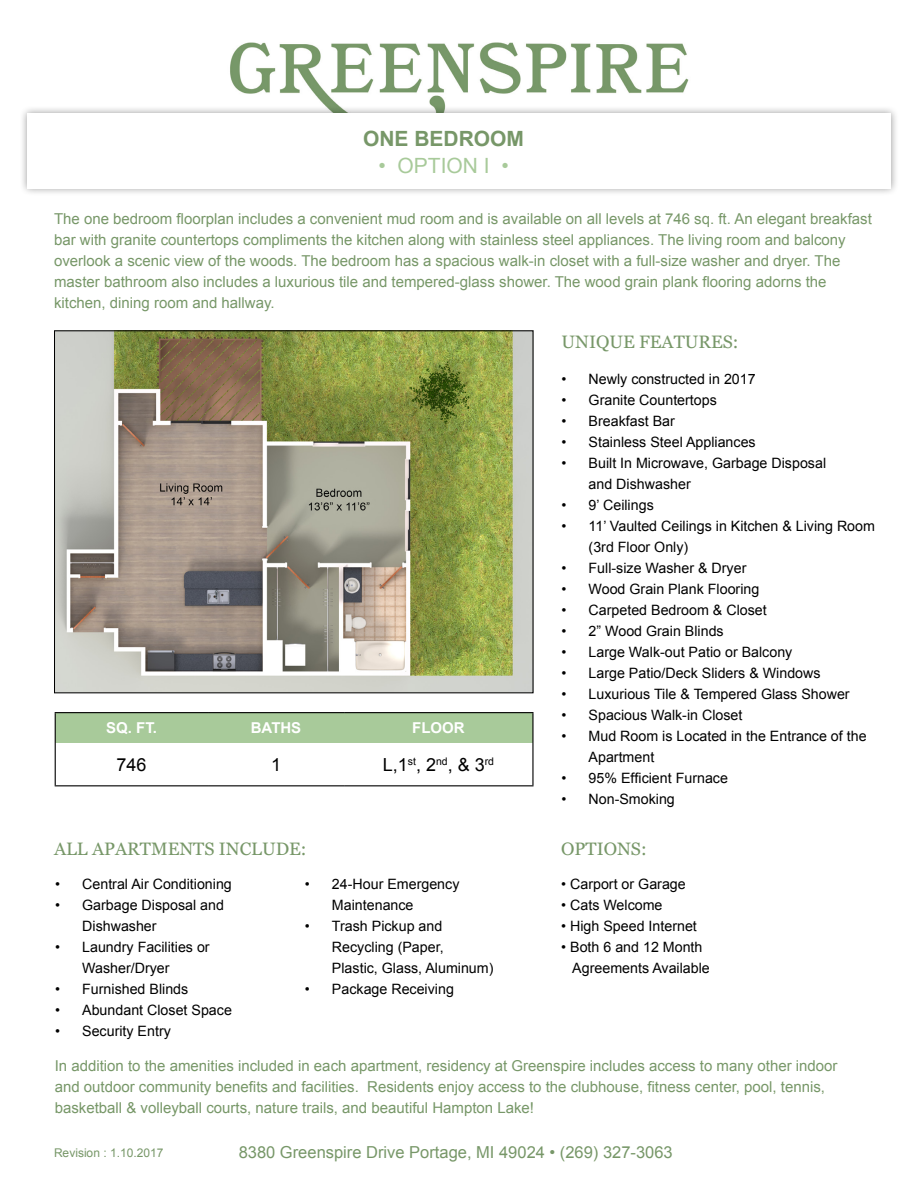
<style>
.page{position:relative;width:918px;height:1188px;background:#fff}
.page>*{position:absolute;margin:0;border:0;box-sizing:border-box;transform-origin:0 0}
.t1{font:700 21px "Arial";color:#779768}
.t2{font:21px "Arial";color:#a8ca9a}
.t3{font:18px "Georgia";color:#779768}
.t4{font:18px "Arial";color:#000}
.t5{font:16.5px "Arial";color:#779768}
.t6{font:15px/21px "Arial";color:#779768}
.t7{font:700 15px "Arial";color:#fff}
.t8{font:14.25px/21px "Arial";color:#000}
.t9{font:12px "Arial";color:#779768}
</style>
<div class="page">
<img style="left:230px;top:42px;width:459px;height:63px">
<div style="left:19px;top:105px;width:880px;height:92px;background:#000;opacity:.41"></div>
<div style="left:27px;top:113px;width:864px;height:75px;background:#fff"></div>
<div style="left:56px;top:713px;width:476px;height:30px;background:#a8ca9a"></div>
<hr style="left:55px;top:712px;width:153px;height:1px;background:#000">
<hr style="left:55px;top:713px;width:1px;height:30px;background:#000">
<hr style="left:208px;top:712px;width:136px;height:1px;background:#000">
<hr style="left:344px;top:712px;width:190px;height:1px;background:#000">
<hr style="left:532px;top:713px;width:2px;height:30px;background:#000">
<hr style="left:55px;top:743px;width:1px;height:42px;background:#000">
<hr style="left:532px;top:743px;width:2px;height:42px;background:#000">
<hr style="left:55px;top:785px;width:153px;height:1px;background:#000">
<hr style="left:208px;top:785px;width:136px;height:1px;background:#000">
<hr style="left:344px;top:785px;width:190px;height:1px;background:#000">
<img style="left:56px;top:332px;width:476px;height:359px">
<p class="t1" style="left:363px;top:124px;width:163px">ONE BEDROOM</p>
<p class="t2" style="left:379px;top:151px;width:132px">• OPTION I •</p>
<p class="t6" style="left:54px;top:208px;width:819px">The one bedroom floorplan includes a convenient mud room and is available on all levels at 746 sq. ft. An elegant breakfast bar with granite countertops compliments the kitchen along with stainless steel appliances. The living room and balcony overlook a scenic view of the woods. The bedroom has a spacious walk-in closet with a full-size washer and dryer. The master bathroom also includes a luxurious tile and tempered-glass shower. The wood grain plank flooring adorns the kitchen, dining room and hallway.</p>
<p class="t3" style="left:562px;top:332px;width:179px">UNIQUE FEATURES:</p>
<p class="t8" style="left:562px;top:369px;width:196px">• Newly constructed in 2017</p>
<p class="t8" style="left:562px;top:390px;width:157px">• Granite Countertops</p>
<p class="t8" style="left:562px;top:411px;width:115px">• Breakfast Bar</p>
<p class="t8" style="left:562px;top:432px;width:196px">• Stainless Steel Appliances</p>
<p class="t8" style="left:589px;top:453px;width:239px;text-indent:-27px">• Built In Microwave, Garbage Disposal and Dishwasher</p>
<p class="t8" style="left:562px;top:495px;width:94px">• 9’ Ceilings</p>
<p class="t8" style="left:589px;top:516px;width:288px;text-indent:-27px">• 11’ Vaulted Ceilings in Kitchen &amp; Living Room (3rd Floor Only)</p>
<p class="t8" style="left:562px;top:558px;width:186px">• Full-size Washer &amp; Dryer</p>
<p class="t8" style="left:562px;top:579px;width:199px">• Wood Grain Plank Flooring</p>
<p class="t8" style="left:562px;top:600px;width:207px">• Carpeted Bedroom &amp; Closet</p>
<p class="t8" style="left:562px;top:621px;width:164px">• 2” Wood Grain Blinds</p>
<p class="t8" style="left:562px;top:642px;width:232px">• Large Walk-out Patio or Balcony</p>
<p class="t8" style="left:562px;top:663px;width:261px">• Large Patio/Deck Sliders &amp; Windows</p>
<p class="t8" style="left:562px;top:684px;width:290px">• Luxurious Tile &amp; Tempered Glass Shower</p>
<p class="t8" style="left:562px;top:705px;width:182px">• Spacious Walk-in Closet</p>
<p class="t8" style="left:589px;top:726px;width:280px;text-indent:-27px">• Mud Room is Located in the Entrance of the<br>Apartment</p>
<p class="t8" style="left:562px;top:768px;width:168px">• 95% Efficient Furnace</p>
<p class="t8" style="left:562px;top:789px;width:115px">• Non-Smoking</p>
<p class="t3" style="left:54px;top:839px;width:254px">ALL APARTMENTS INCLUDE:</p>
<p class="t8" style="left:55px;top:874px;width:178px">• Central Air Conditioning</p>
<p class="t8" style="left:82px;top:895px;width:143px;text-indent:-27px">• Garbage Disposal and<br>Dishwasher</p>
<p class="t8" style="left:82px;top:937px;width:129px;text-indent:-27px">• Laundry Facilities or<br>Washer/Dryer</p>
<p class="t8" style="left:55px;top:979px;width:135px">• Furnished Blinds</p>
<p class="t8" style="left:55px;top:1000px;width:178px">• Abundant Closet Space</p>
<p class="t8" style="left:55px;top:1021px;width:117px">• Security Entry</p>
<p class="t7" style="left:106px;top:718px;width:52px">SQ. FT.</p>
<p class="t7" style="left:251px;top:718px;width:52px">BATHS</p>
<p class="t7" style="left:412px;top:718px;width:54px">FLOOR</p>
<p class="t4" style="left:117px;top:753px;width:32px">746</p>
<p class="t4" style="left:271px;top:753px;width:12px">1</p>
<p class="t4" style="left:383px;top:753px;width:113px">L,1<sup>st</sup>, 2<sup>nd</sup>, &amp; 3<sup>rd</sup></p>
<p class="t3" style="left:561px;top:838px;width:87px">OPTIONS:</p>
<p class="t8" style="left:561px;top:874px;width:126px">• Carport or Garage</p>
<p class="t8" style="left:561px;top:895px;width:103px">• Cats Welcome</p>
<p class="t8" style="left:561px;top:916px;width:137px">• High Speed Internet</p>
<p class="t8" style="left:572px;top:937px;width:139px;text-indent:-11px">• Both 6 and 12 Month<br>Agreements Available</p>
<p class="t8" style="left:332px;top:874px;width:129px;text-indent:-27px">• 24-Hour Emergency<br>Maintenance</p>
<p class="t8" style="left:332px;top:916px;width:163px;text-indent:-27px">• Trash Pickup and<br>Recycling (Paper,<br>Plastic, Glass, Aluminum)</p>
<p class="t8" style="left:305px;top:979px;width:150px">• Package Receiving</p>
<p class="t6" style="left:55px;top:1055px;width:784px">In addition to the amenities included in each apartment, residency at Greenspire includes access to many other indoor and outdoor community benefits and facilities. Residents enjoy access to the clubhouse, fitness center, pool, tennis, basketball &amp; volleyball courts, nature trails, and beautiful Hampton Lake!</p>
<p class="t9" style="left:54px;top:1145px;width:111px">Revision : 1.10.2017</p>
<p class="t5" style="left:239px;top:1141px;width:436px">8380 Greenspire Drive Portage, MI 49024 • (269) 327-3063</p>
</div>
